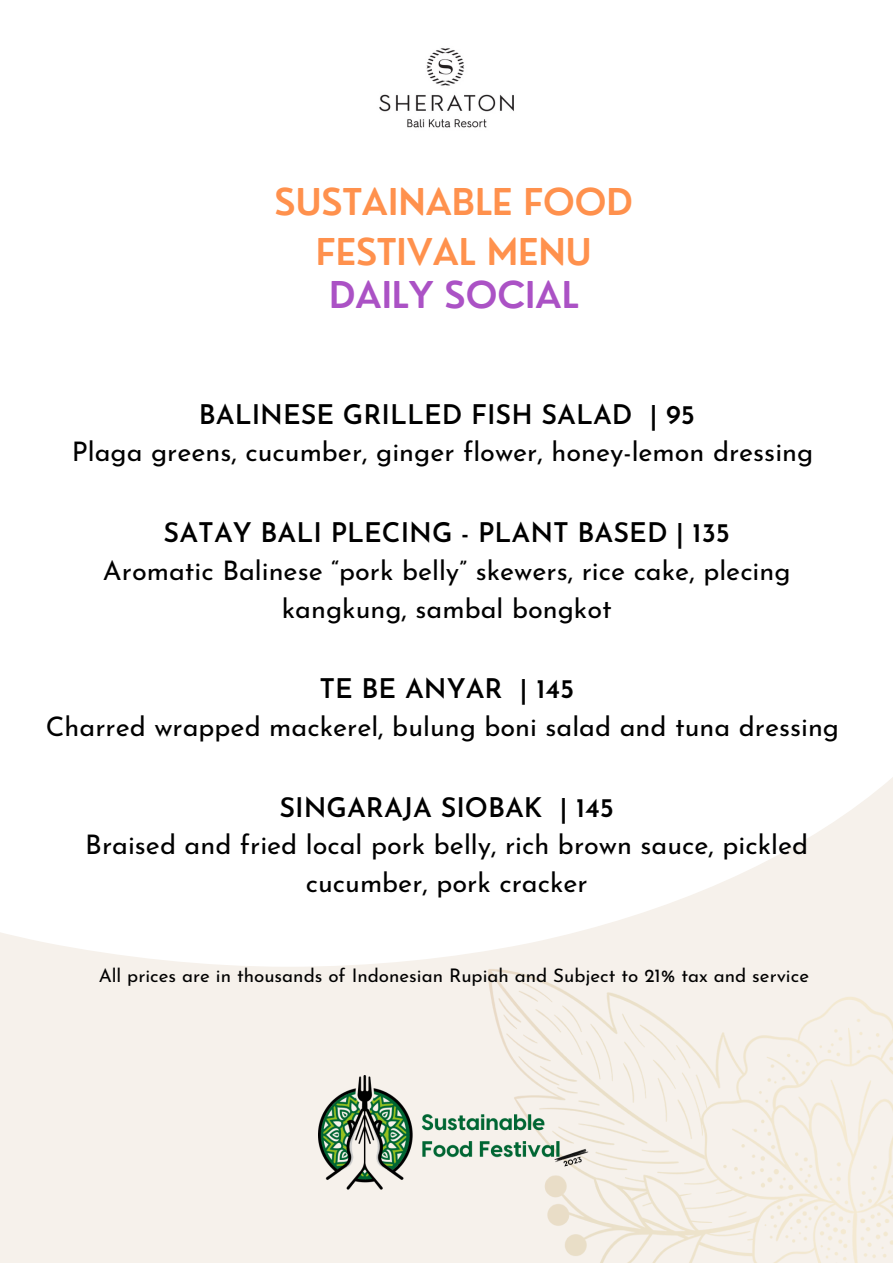
<style>
.page{position:relative;width:893px;height:1263px;background:#f6f1eb}
.page>*{position:absolute;margin:0;border:0;box-sizing:border-box;transform-origin:0 0}
.t1{font:600 36px "Nourd";color:#ff914d}
.t2{font:600 36px "Nourd";color:#ab52c5}
.t3{font:27px/37.7px "Josefin Sans";color:#000;text-align:center}
.t4{font:600 27px "Josefin Sans";color:#000}
.t5{font:18.75px "Josefin Sans";color:#000}
</style>
<div class="page">
<img style="left:488px;top:969px;width:405px;height:294px">
<div style="left:0;top:0;width:893px;height:966px;background:#fff"></div>
<img style="left:379px;top:48px;width:135px;height:80px">
<img style="left:319px;top:1075px;width:269px;height:115px">
<p class="t1" style="left:275px;top:179px;width:360px">SUSTAINABLE FOOD</p>
<p class="t1" style="left:316px;top:229px;width:277px">FESTIVAL MENU</p>
<p class="t2" style="left:329px;top:272px;width:251px">DAILY SOCIAL</p>
<p class="t4" style="left:199px;top:403px;width:497px">BALINESE GRILLED FISH SALAD | 95</p>
<p class="t3" style="left:72px;top:436px;width:743px">Plaga greens, cucumber, ginger flower, honey-lemon dressing</p>
<p class="t4" style="left:164px;top:522px;width:568px">SATAY BALI PLECING - PLANT BASED | 135</p>
<p class="t3" style="left:103px;top:554px;width:689px">Aromatic Balinese “pork belly” skewers, rice cake, plecing kangkung, sambal bongkot</p>
<p class="t4" style="left:319px;top:678px;width:256px">TE BE ANYAR | 145</p>
<p class="t3" style="left:46px;top:710px;width:794px">Charred wrapped mackerel, bulung boni salad and tuna dressing</p>
<p class="t4" style="left:279px;top:796px;width:336px">SINGARAJA SIOBAK | 145</p>
<p class="t3" style="left:85px;top:829px;width:724px">Braised and fried local pork belly, rich brown sauce, pickled cucumber, pork cracker</p>
<p class="t5" style="left:99px;top:968px;width:712px">All prices are in thousands of Indonesian Rupiah and Subject to 21% tax and service</p>
</div>
